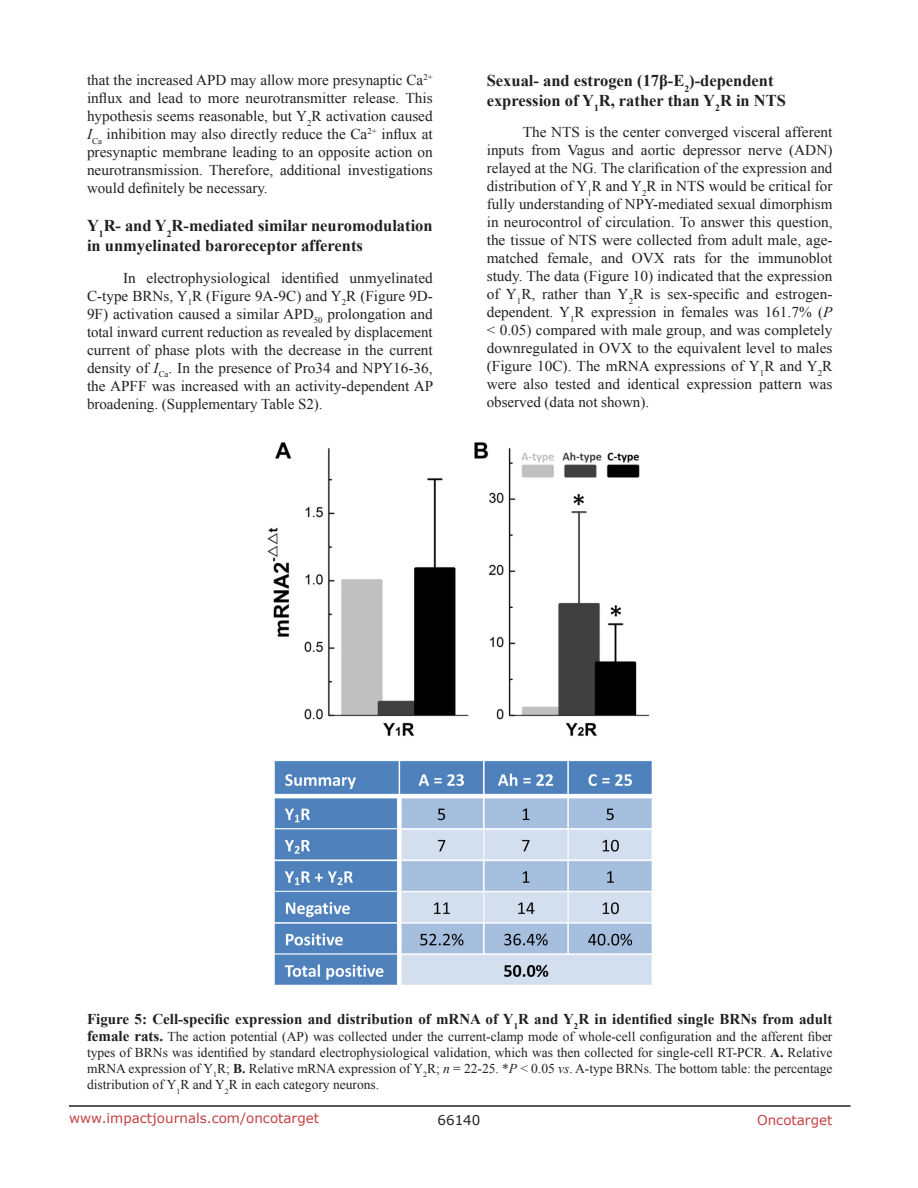
<style>
.page{position:relative;width:918px;height:1188px;background:#fff}
.page>*{position:absolute;margin:0;border:0;box-sizing:border-box;transform-origin:0 0}
.SubHeading{font:700 16.5px/19.8px "Times New Roman";color:#231f20}
.BodyText{font:15px/18px "Times New Roman";color:#231f20;text-align:justify}
.figuretext{font:700 15px "Times New Roman";color:#231f20}
.figuretext-2{font:13.5px/16.2px "Times New Roman";color:#231f20;text-align:justify}
.t1{font:13.5px "Verdana";color:#c24141}
.t2{font:13.5px "Verdana";color:#231f20}
.s1{font-style:italic}
.s2{font-weight:700;font-size:15px}
.s3{font-weight:700}
</style>
<div class="page">
<hr style="left:69px;top:1105px;width:781px;height:2px;background:#231f20">
<img style="left:267px;top:442px;width:385px;height:543px">
<p class="BodyText" style="left:87px;top:71px;width:347px">that the increased APD may allow more presynaptic Ca<sup>2+ </sup>influx and lead to more neurotransmitter release. This hypothesis seems reasonable, but Y<sub>2</sub>R activation caused <span class="s1">I</span><sub>Ca</sub> inhibition may also directly reduce the Ca<sup>2+</sup> influx at presynaptic membrane leading to an opposite action on neurotransmission. Therefore, additional investigations would definitely be necessary.</p>
<p class="SubHeading" style="left:87px;top:215px;width:347px">Y<sub>1</sub>R- and Y<sub>2</sub>R-mediated similar neuromodulation in unmyelinated baroreceptor afferents</p>
<p class="BodyText" style="left:87px;top:268px;width:348px;text-indent:36px">In electrophysiological identified unmyelinated C-type BRNs, Y<sub>1</sub>R (Figure 9A-9C) and Y<sub>2</sub>R (Figure 9D-9F) activation caused a similar APD<sub>50</sub> prolongation and total inward current reduction as revealed by displacement current of phase plots with the decrease in the current density of <span class="s1">I</span><sub>Ca</sub>. In the presence of Pro34 and NPY16-36, the APFF was increased with an activity-dependent AP broadening. (Supplementary Table S2).</p>
<p class="SubHeading" style="left:487px;top:70px;width:301px">Sexual- and estrogen (17β-E<sub>2</sub>)-dependent expression of Y<sub>1</sub>R, rather than Y<sub>2</sub>R in NTS</p>
<p class="BodyText" style="left:487px;top:123px;width:347px;text-indent:36px">The NTS is the center converged visceral afferent inputs from Vagus and aortic depressor nerve (ADN) relayed at the NG. The clarification of the expression and distribution of Y<sub>1</sub>R and Y<sub>2</sub>R in NTS would be critical for fully understanding of NPY-mediated sexual dimorphism in neurocontrol of circulation. To answer this question, the tissue of NTS were collected from adult male, age&shy;matched female, and OVX rats for the immunoblot study. The data (Figure 10) indicated that the expression of Y<sub>1</sub>R, rather than Y<sub>2</sub>R is sex-specific and estrogen&shy;dependent. Y<sub>1</sub>R expression in females was 161.7% (<span class="s1">P </span>&lt; 0.05) compared with male group, and was completely downregulated in OVX to the equivalent level to males (Figure 10C). The mRNA expressions of Y<sub>1</sub>R and Y<sub>2</sub>R were also tested and identical expression pattern was observed (data not shown).</p>
<p class="figuretext" style="left:87px;top:1009px;width:747px">Figure 5: Cell-specific expression and distribution of mRNA of Y<sub>1</sub>R and Y<sub>2</sub>R in identified single BRNs from adult</p>
<p class="figuretext-2" style="left:87px;top:1028px;width:747px"><span class="s2">female rats.</span> The action potential (AP) was collected under the current-clamp mode of whole-cell configuration and the afferent fiber types of BRNs was identified by standard electrophysiological validation, which was then collected for single-cell RT-PCR. <span class="s3">A.</span> Relative mRNA expression of Y<sub>1</sub>R; <span class="s3">B.</span> Relative mRNA expression of Y<sub>2</sub>R; <span class="s1">n</span> = 22-25. *<span class="s1">P</span> &lt; 0.05 <span class="s1">vs</span>. A-type BRNs. The bottom table: the percentage distribution of Y<sub>1</sub>R and Y<sub>2</sub>R in each category neurons.</p>
<p class="t1" style="left:69px;top:1109px;width:252px">www.impactjournals.com/oncotarget</p>
<p class="t2" style="left:438px;top:1111px;width:44px">66140</p>
<p class="t1" style="left:757px;top:1111px;width:77px">Oncotarget</p>
</div>
